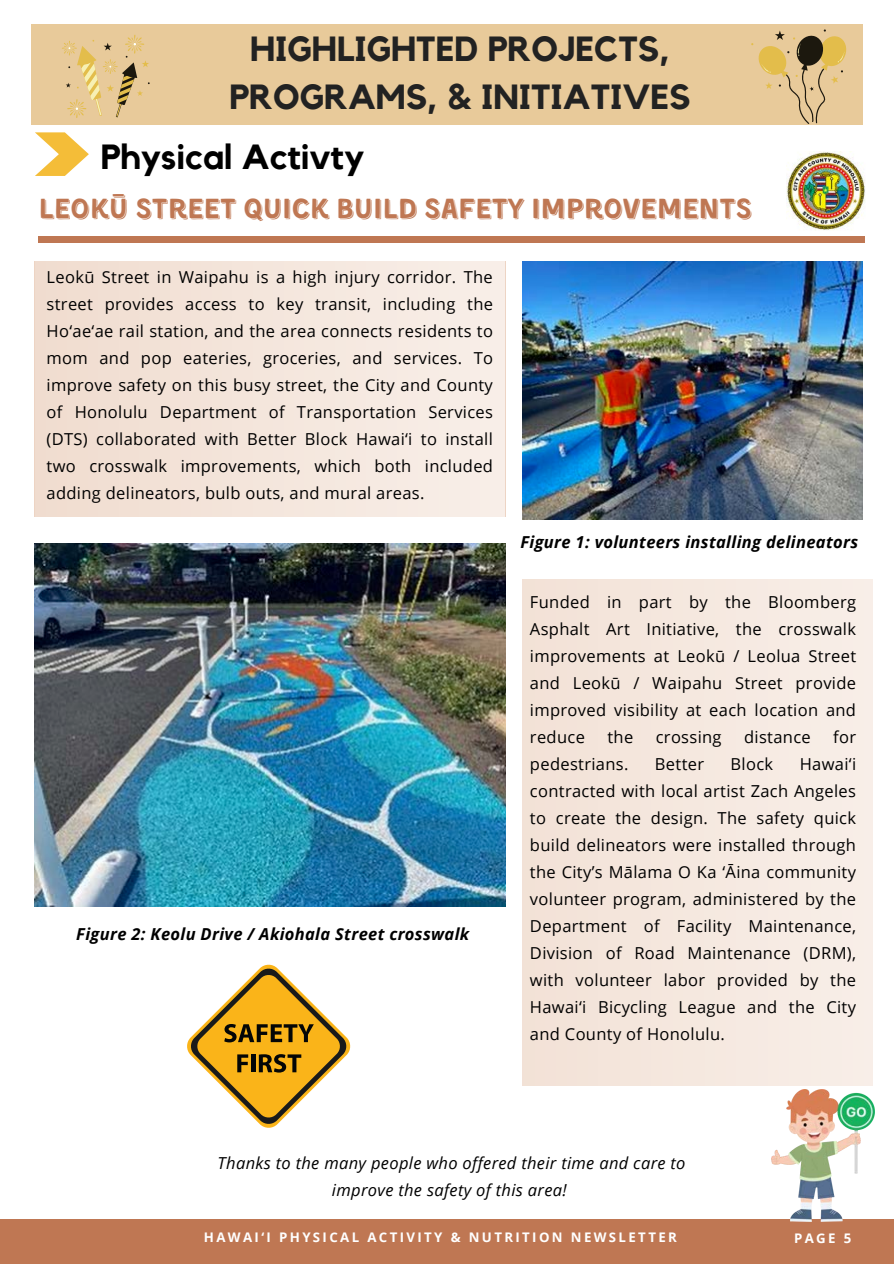
<style>
.page{position:relative;width:894px;height:1264px;background:#fff}
.page>*{position:absolute;margin:0;border:0;box-sizing:border-box;transform-origin:0 0}
.t1{font:700 34.8px/48.3px "Kollektif";color:#222;text-align:center}
.t2{font:700 34.8px "Kollektif";color:#000}
.t3{font:28.5px "Kent 4 F Shadowed";color:#bf7753}
.t4{font:16.5px/27px "Open Sans";letter-spacing:.02em;color:#000;text-align:justify}
.t5{font:italic 700 16.5px "Open Sans";letter-spacing:.02em;color:#000}
.t6{font:italic 16.5px/27px "Open Sans";letter-spacing:.02em;color:#000;text-align:center}
.t7{font:700 13.2px "Open Sans";letter-spacing:.18em;color:#fff}
</style>
<div class="page">
<div style="left:0;top:1219px;width:893px;height:44px;background:#bf7753"></div>
<svg style="left:35px;top:132px;width:54px;height:44px"></svg>
<div style="left:38px;top:237px;width:826px;height:5px;background:#bf7753"></div>
<div style="left:810px;top:24px;width:52px;height:100px;background:#e8ca9a"></div>
<div style="left:83px;top:24px;width:727px;height:100px;background:#e8ca9a"></div>
<div style="left:31px;top:24px;width:52px;height:100px;background:#e8ca9a"></div>
<svg style="left:35px;top:261px;width:470px;height:255px;background:#f4e5db"></svg>
<img style="left:771px;top:1089px;width:102px;height:132px">
<img style="left:786px;top:152px;width:79px;height:78px">
<img style="left:522px;top:261px;width:339px;height:258px">
<img style="left:35px;top:544px;width:470px;height:362px">
<div style="left:522px;top:579px;width:350px;height:506px;background:#f5e8df"></div>
<svg style="left:187px;top:964px;width:164px;height:164px"></svg>
<svg style="left:62px;top:35px;width:88px;height:83px"></svg>
<svg style="left:751px;top:29px;width:96px;height:95px"></svg>
<p class="t1" style="left:229px;top:26px;width:462px">HIGHLIGHTED PROJECTS,<br>PROGRAMS, &amp; INITIATIVES</p>
<p class="t2" style="left:101px;top:140px;width:265px">Physical Activty</p>
<h1 class="t3" style="left:38px;top:196px;width:714px">LEOKŪ STREET QUICK BUILD SAFETY IMPROVEMENTS</h1>
<p class="t4" style="left:47px;top:263px;width:448px">Leokū Street in Waipahu is a high injury corridor. The street provides access to key transit, including the Ho‘ae‘ae rail station, and the area connects residents to mom and pop eateries, groceries, and services. To improve safety on this busy street, the City and County of Honolulu Department of Transportation Services (DTS) collaborated with Better Block Hawai‘i to install two crosswalk improvements, which both included adding delineators, bulb outs, and mural areas.</p>
<h3 class="t5" style="left:76px;top:922px;width:394px">Figure 2: Keolu Drive / Akiohala Street crosswalk</h3>
<h2 class="t5" style="left:520px;top:530px;width:339px">Figure 1: volunteers installing delineators</h2>
<p class="t4" style="left:530px;top:588px;width:327px">Funded in part by the Bloomberg Asphalt Art Initiative, the crosswalk improvements at Leokū / Leolua Street and Leokū / Waipahu Street provide improved visibility at each location and reduce</p>
<p class="t4" style="left:607px;top:723px;width:27px">the</p>
<p class="t4" style="left:655px;top:723px;width:67px">crossing</p>
<p class="t4" style="left:744px;top:723px;width:68px">distance</p>
<p class="t4" style="left:833px;top:723px;width:24px">for</p>
<p class="t4" style="left:530px;top:750px;width:100px">pedestrians.</p>
<p class="t4" style="left:654px;top:750px;width:51px">Better</p>
<p class="t4" style="left:730px;top:750px;width:44px">Block</p>
<p class="t4" style="left:530px;top:750px;width:327px;text-indent:270px">Hawai‘i contracted with local artist Zach Angeles to create the design. The safety quick build delineators were installed through the City’s Mālama O Ka ‘Āina community volunteer program, administered by the Department of Facility Maintenance, Division of Road Maintenance (DRM), with volunteer labor provided by the Hawai‘i Bicycling League and the City and County of Honolulu.</p>
<p class="t6" style="left:217px;top:1148px;width:469px">Thanks to the many people who offered their time and care to improve the safety of this area!</p>
<p class="t7" style="left:204px;top:1228px;width:474px">HAWAI‘I PHYSICAL ACTIVITY &amp; NUTRITION NEWSLETTER</p>
<p class="t7" style="left:793px;top:1229px;width:59px">PAGE 5</p>
</div>
